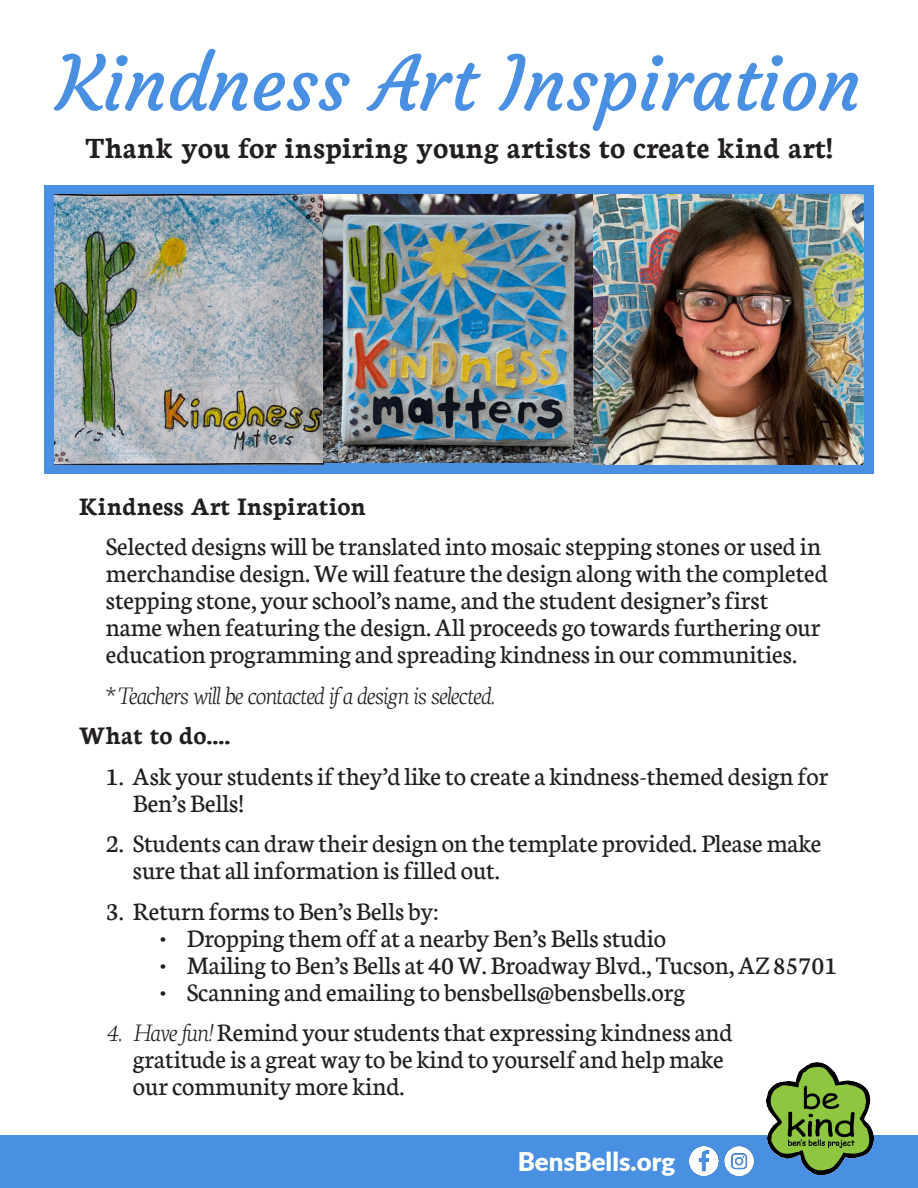
<style>
.page{position:relative;width:918px;height:1188px;background:#fff}
.page>*{position:absolute;margin:0;border:0;box-sizing:border-box;transform-origin:0 0}
.t1{font:75px "Courgette";color:#4990e2}
.t2{font:700 31.5px "Neuton";color:#231f20}
.t3{font:27px/27px "Neuton";color:#231f20}
.t4{font:italic 200 27px "Neuton";color:#231f20}
.t5{font:700 27px "Neuton";color:#231f20}
.t6{font:900 25.8px "Lato";color:#fff}
.s1{font-weight:200;font-style:italic}
</style>
<div class="page">
<div style="left:44px;top:186px;width:830px;height:288px;background:#4990e2"></div>
<div style="left:0;top:1135px;width:918px;height:53px;background:#4990e2"></div>
<img style="left:767px;top:1063px;width:107px;height:112px">
<img style="left:689px;top:1146px;width:65px;height:30px">
<img style="left:54px;top:194px;width:810px;height:270px">
<p class="t1" style="left:57px;top:37px;width:805px">Kindness Art Inspiration</p>
<p class="t2" style="left:85px;top:131px;width:749px">Thank you for inspiring young artists to create kind art!</p>
<p class="t5" style="left:79px;top:492px;width:289px">Kindness Art Inspiration</p>
<p class="t3" style="left:106px;top:533px;width:724px">Selected designs will be translated into mosaic stepping stones or used in merchandise design. We will feature the design along with the completed stepping stone, your school’s name, and the student designer’s first name when featuring the design. All proceeds go towards furthering our education programming and spreading kindness in our communities.</p>
<p class="t4" style="left:106px;top:681px;width:390px">*Teachers will be contacted if a design is selected.</p>
<p class="t5" style="left:79px;top:721px;width:153px">What to do....</p>
<p class="t3" style="left:133px;top:763px;width:697px;text-indent:-27px">1. Ask your students if they’d like to create a kindness-themed design for<br>Ben’s Bells!</p>
<p class="t3" style="left:133px;top:830px;width:690px;text-indent:-27px">2. Students can draw their design on the template provided. Please make sure that all information is filled out.</p>
<p class="t3" style="left:106px;top:898px;width:334px">3. Return forms to Ben’s Bells by:</p>
<p class="t3" style="left:160px;top:925px;width:508px">• Dropping them off at a nearby Ben’s Bells studio</p>
<p class="t3" style="left:160px;top:952px;width:679px">• Mailing to Ben’s Bells at 40 W. Broadway Blvd., Tucson, AZ 85701</p>
<p class="t3" style="left:160px;top:979px;width:527px">• Scanning and emailing to bensbells@bensbells.org</p>
<p class="t3" style="left:106px;top:1019px;width:628px"><span class="s1">4. Have fun!</span> Remind your students that expressing kindness and</p>
<p class="t3" style="left:133px;top:1046px;width:592px">gratitude is a great way to be kind to yourself and help make</p>
<p class="t3" style="left:133px;top:1073px;width:273px">our community more kind.</p>
<p class="t6" style="left:518px;top:1142px;width:159px">BensBells.org</p>
</div>
